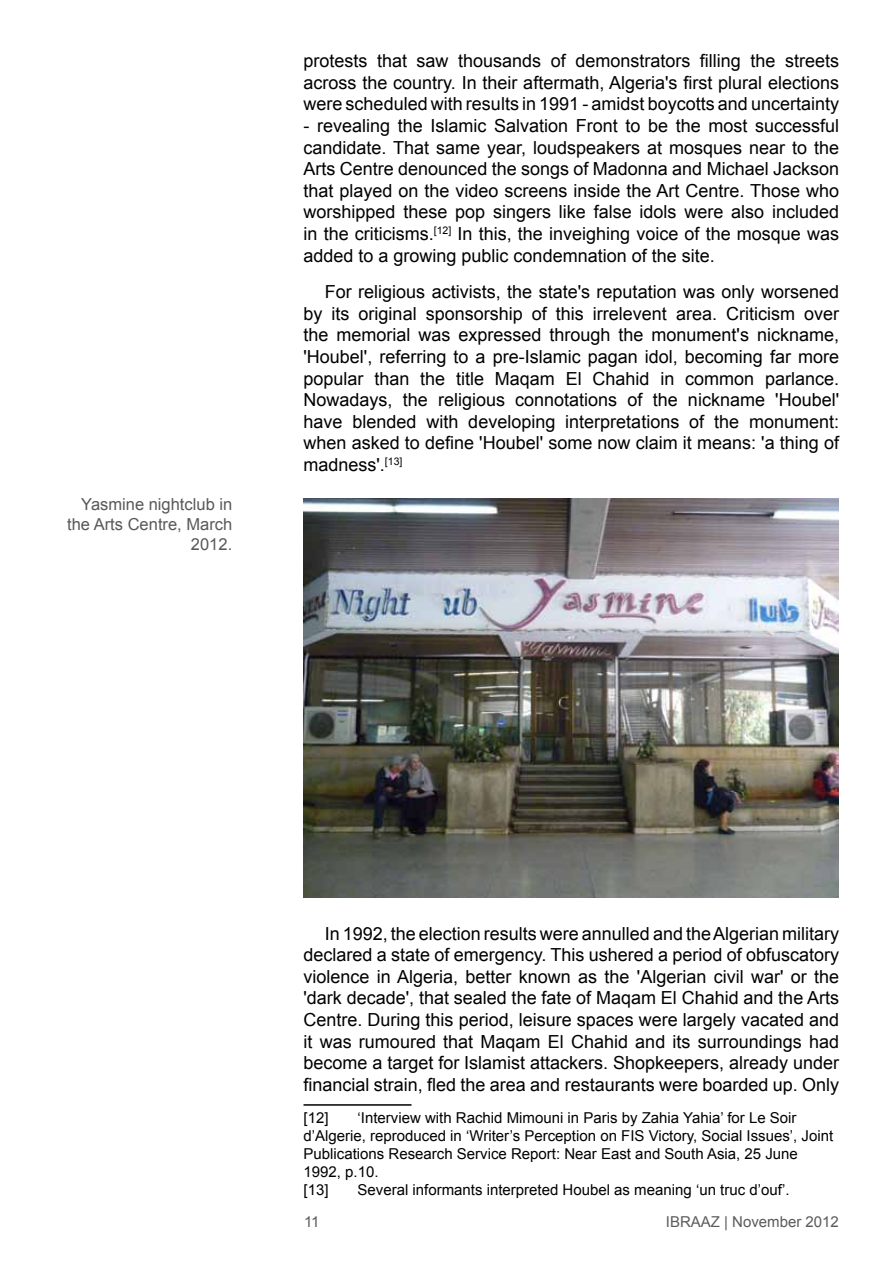
<style>
.page{position:relative;width:893px;height:1263px;background:#fff}
.page>*{position:absolute;margin:0;border:0;box-sizing:border-box;transform-origin:0 0}
.t1{font:18px/21.6px "Arial";color:#000;text-align:justify}
.t2{font:16.5px/19.8px "Arial";color:#58595b;text-align:right}
.t3{font:15px/18px "Arial";color:#000}
.t4{font:15px "Arial";color:#5a5b5d}
</style>
<div class="page">
<hr style="left:303px;top:1104px;width:108px;height:2px;background:#000">
<img style="left:303px;top:498px;width:536px;height:399px">
<p class="t2" style="left:67px;top:495px;width:167px">Yasmine nightclub in the Arts Centre, March<br>2012.</p>
<p class="t1" style="left:303px;top:50px;width:537px">protests that saw thousands of demonstrators filling the streets across the country. In their aftermath, Algeria's first plural elections were scheduled with results in 1991 - amidst boycotts and uncertainty</p>
<p class="t1" style="left:303px;top:115px;width:537px">- revealing the Islamic Salvation Front to be the most successful candidate. That same year, loudspeakers at mosques near to the Arts Centre denounced the songs of Madonna and Michael Jackson that played on the video screens inside the Art Centre. Those who worshipped these pop singers like false idols were also included in the criticisms.<sup>[12]</sup> In this, the inveighing voice of the mosque was added to a growing public condemnation of the site.</p>
<p class="t1" style="left:303px;top:281px;width:537px;text-indent:21px">For religious activists, the state's reputation was only worsened by its original sponsorship of this irrelevent area. Criticism over the memorial was expressed through the monument's nickname, 'Houbel', referring to a pre-Islamic pagan idol, becoming far more popular than the title Maqam El Chahid in common parlance.<br>Nowadays, the religious connotations of the nickname 'Houbel' have blended with developing interpretations of the monument: when asked to define 'Houbel' some now claim it means: 'a thing of madness'.<sup>[13]</sup></p>
<p class="t1" style="left:303px;top:922px;width:537px;text-indent:21px">In 1992, the election results were annulled and the Algerian military declared a state of emergency. This ushered a period of obfuscatory violence in Algeria, better known as the 'Algerian civil war' or the 'dark decade', that sealed the fate of Maqam El Chahid and the Arts Centre. During this period, leisure spaces were largely vacated and it was rumoured that Maqam El Chahid and its surroundings had become a target for Islamist attackers. Shopkeepers, already under financial strain, fled the area and restaurants were boarded up. Only</p>
<p class="t3" style="left:303px;top:1109px;width:27px">[12]</p>
<p class="t3" style="left:303px;top:1109px;width:531px;text-indent:54px">‘Interview with Rachid Mimouni in Paris by Zahia Yahia’ for Le Soir d’Algerie, reproduced in ‘Writer’s Perception on FIS Victory, Social Issues’, Joint Publications Research Service Report: Near East and South Asia, 25 June 1992, p.10.<br>[13]</p>
<p class="t3" style="left:357px;top:1181px;width:434px">Several informants interpreted Houbel as meaning ‘un truc d’ouf’.</p>
<p class="t4" style="left:304px;top:1213px;width:17px">11</p>
<p class="t4" style="left:666px;top:1213px;width:175px">IBRAAZ | November 2012</p>
</div>
